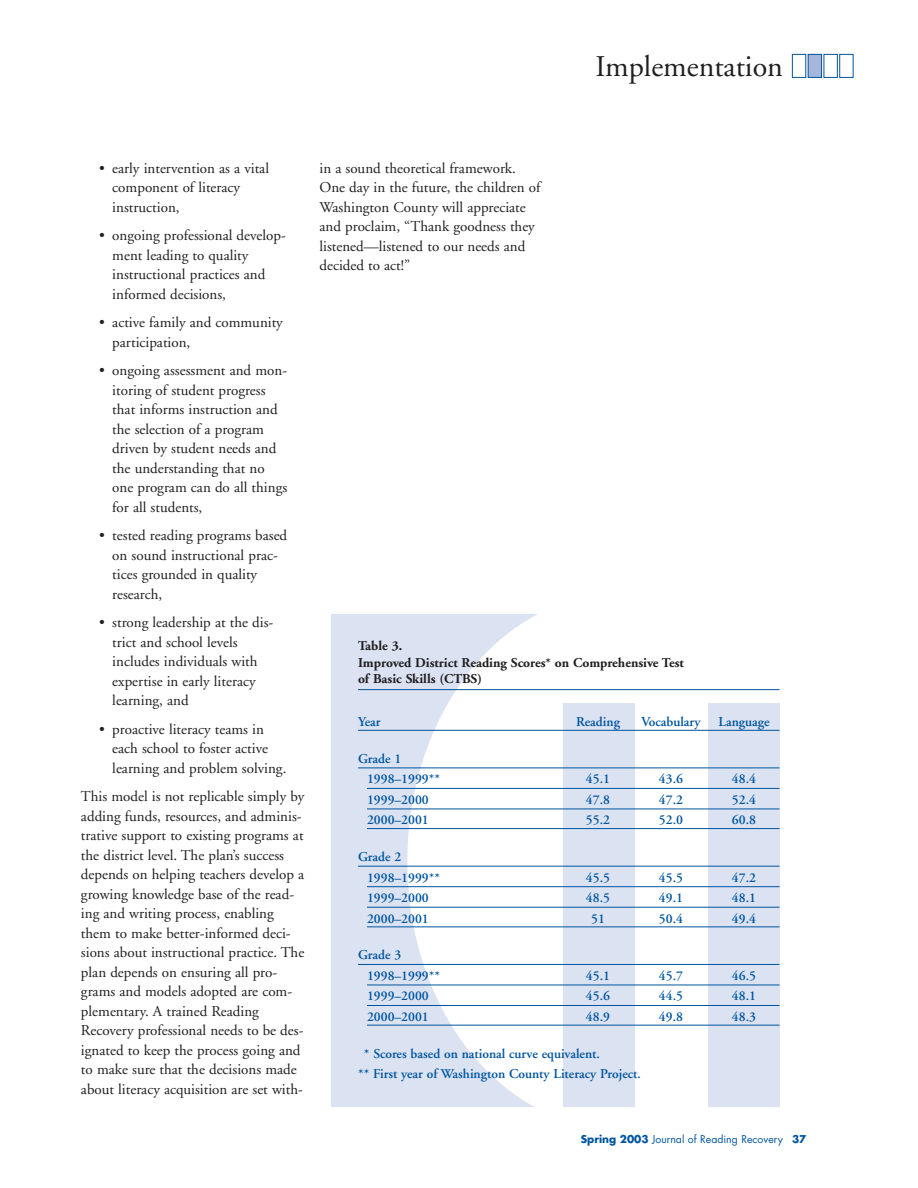
<style>
.page{position:relative;width:918px;height:1188px;background:#fff}
.page>*{position:absolute;margin:0;border:0;box-sizing:border-box;transform-origin:0 0}
.t1{font:30px "Adobe Garamond";color:#201f20}
.t2{font:15px/19.5px "Adobe Garamond";color:#201f20}
.t3{font:600 13.5px/20.5px "Adobe Garamond";color:#0055a0}
.t4{font:700 13.5px/16.5px "Adobe Garamond";color:#201f20}
.t5{font:10.5px "Futura";color:#0055a0}
.s1{font-weight:700}
</style>
<div class="page">
<div style="left:792px;top:54px;width:14px;height:24px;border:1px solid #0055a0"></div>
<svg style="left:807px;top:54px;width:47px;height:24px"></svg>
<div style="left:331px;top:614px;width:254px;height:493px;background:#dbe2f2"></div>
<div style="left:407px;top:595px;width:417px;height:533px;background:#fff;border-radius:50%"></div>
<div style="left:708px;top:703px;width:72px;height:404px;background:#dbe2f2"></div>
<div style="left:563px;top:703px;width:72px;height:404px;background:#dbe2f2"></div>
<hr style="left:358px;top:689px;width:422px;height:1px;background:#0055a0">
<hr style="left:358px;top:730px;width:422px;height:1px;background:#0055a0">
<hr style="left:358px;top:768px;width:422px;height:1px;background:#0055a0">
<hr style="left:367px;top:788px;width:413px;height:1px;background:#0055a0">
<hr style="left:367px;top:809px;width:413px;height:1px;background:#0055a0">
<hr style="left:367px;top:828px;width:413px;height:1px;background:#0055a0">
<hr style="left:358px;top:866px;width:422px;height:1px;background:#0055a0">
<hr style="left:367px;top:886px;width:413px;height:1px;background:#0055a0">
<hr style="left:367px;top:907px;width:413px;height:1px;background:#0055a0">
<hr style="left:367px;top:927px;width:413px;height:1px;background:#0055a0">
<hr style="left:358px;top:964px;width:422px;height:1px;background:#0055a0">
<hr style="left:367px;top:985px;width:413px;height:1px;background:#0055a0">
<hr style="left:367px;top:1005px;width:413px;height:1px;background:#0055a0">
<hr style="left:367px;top:1025px;width:413px;height:1px;background:#0055a0">
<h1 class="t1" style="left:595px;top:54px;width:189px">Implementation</h1>
<p class="t2" style="left:112px;top:160px;width:158px;text-indent:-13px">• early intervention as a vital component of literacy instruction,</p>
<p class="t2" style="left:112px;top:227px;width:175px;text-indent:-13px">• ongoing professional develop&shy;ment leading to quality instructional practices and informed decisions,</p>
<p class="t2" style="left:112px;top:314px;width:172px;text-indent:-13px">• active family and community participation,</p>
<p class="t2" style="left:112px;top:362px;width:176px;text-indent:-13px">• ongoing assessment and mon&shy;itoring of student progress that informs instruction and the selection of a program driven by student needs and the understanding that no one program can do all things for all students,</p>
<p class="t2" style="left:112px;top:527px;width:176px;text-indent:-13px">• tested reading programs based on sound instructional prac&shy;tices grounded in quality research,</p>
<p class="t2" style="left:112px;top:614px;width:163px;text-indent:-13px">• strong leadership at the dis&shy;trict and school levels includes individuals with expertise in early literacy learning, and</p>
<p class="t2" style="left:112px;top:721px;width:176px;text-indent:-13px">• proactive literacy teams in each school to foster active learning and problem solving.</p>
<p class="t2" style="left:81px;top:788px;width:225px">This model is not replicable simply by adding funds, resources, and adminis&shy;trative support to existing programs at the district level. The plan’s success depends on helping teachers develop a growing knowledge base of the read&shy;ing and writing process, enabling them to make better-informed deci&shy;sions about instructional practice. The plan depends on ensuring all pro&shy;grams and models adopted are com&shy;plementary. A trained Reading Recovery professional needs to be des&shy;ignated to keep the process going and to make sure that the decisions made about literacy acquisition are set with-</p>
<p class="t2" style="left:320px;top:160px;width:223px">in a sound theoretical framework.<br>One day in the future, the children of<br>Washington County will appreciate and proclaim, “Thank goodness they listened—listened to our needs and decided to act!”</p>
<p class="t4" style="left:358px;top:639px;width:327px">Table 3.<br>Improved District Reading Scores* on Comprehensive Test of Basic Skills (CTBS)</p>
<p class="t3" style="left:358px;top:713px;width:24px">Year</p>
<p class="t3" style="left:576px;top:713px;width:45px">Reading</p>
<p class="t3" style="left:641px;top:713px;width:61px">Vocabulary</p>
<p class="t3" style="left:718px;top:713px;width:53px">Language</p>
<p class="t3" style="left:367px;top:750px;width:75px;text-indent:-9px">Grade 1<br>1998–1999**</p>
<p class="t3" style="left:586px;top:770px;width:26px">45.1</p>
<p class="t3" style="left:659px;top:770px;width:26px">43.6</p>
<p class="t3" style="left:732px;top:770px;width:26px">48.4</p>
<p class="t3" style="left:367px;top:791px;width:63px">1999–2000</p>
<p class="t3" style="left:586px;top:791px;width:26px">47.8</p>
<p class="t3" style="left:659px;top:791px;width:26px">47.2</p>
<p class="t3" style="left:732px;top:791px;width:26px">52.4</p>
<p class="t3" style="left:367px;top:811px;width:63px">2000–2001</p>
<p class="t3" style="left:586px;top:811px;width:26px">55.2</p>
<p class="t3" style="left:659px;top:811px;width:26px">52.0</p>
<p class="t3" style="left:732px;top:811px;width:26px">60.8</p>
<p class="t3" style="left:367px;top:848px;width:75px;text-indent:-9px">Grade 2<br>1998–1999**</p>
<p class="t3" style="left:586px;top:868px;width:26px">45.5</p>
<p class="t3" style="left:659px;top:868px;width:26px">45.5</p>
<p class="t3" style="left:732px;top:868px;width:26px">47.2</p>
<p class="t3" style="left:367px;top:889px;width:63px">1999–2000</p>
<p class="t3" style="left:586px;top:889px;width:26px">48.5</p>
<p class="t3" style="left:659px;top:889px;width:26px">49.1</p>
<p class="t3" style="left:732px;top:889px;width:26px">48.1</p>
<p class="t3" style="left:367px;top:909px;width:63px">2000–2001</p>
<p class="t3" style="left:591px;top:909px;width:15px">51</p>
<p class="t3" style="left:659px;top:909px;width:26px">50.4</p>
<p class="t3" style="left:732px;top:909px;width:26px">49.4</p>
<p class="t3" style="left:367px;top:946px;width:75px;text-indent:-9px">Grade 3<br>1998–1999**</p>
<p class="t3" style="left:586px;top:967px;width:26px">45.1</p>
<p class="t3" style="left:659px;top:967px;width:26px">45.7</p>
<p class="t3" style="left:732px;top:967px;width:26px">46.5</p>
<p class="t3" style="left:367px;top:987px;width:63px">1999–2000</p>
<p class="t3" style="left:586px;top:987px;width:26px">45.6</p>
<p class="t3" style="left:659px;top:987px;width:26px">44.5</p>
<p class="t3" style="left:732px;top:987px;width:26px">48.1</p>
<p class="t3" style="left:367px;top:1008px;width:63px">2000–2001</p>
<p class="t3" style="left:586px;top:1008px;width:26px">48.9</p>
<p class="t3" style="left:659px;top:1008px;width:26px">49.8</p>
<p class="t3" style="left:732px;top:1008px;width:26px">48.3</p>
<p class="t3" style="left:358px;top:1044px;width:285px;text-indent:6px">* Scores based on national curve equivalent.<br>** First year of Washington County Literacy Project.</p>
<p class="t5" style="left:581px;top:1134px;width:227px"><span class="s1">Spring 2003</span> Journal of Reading Recovery <span class="s1">37</span></p>
</div>
